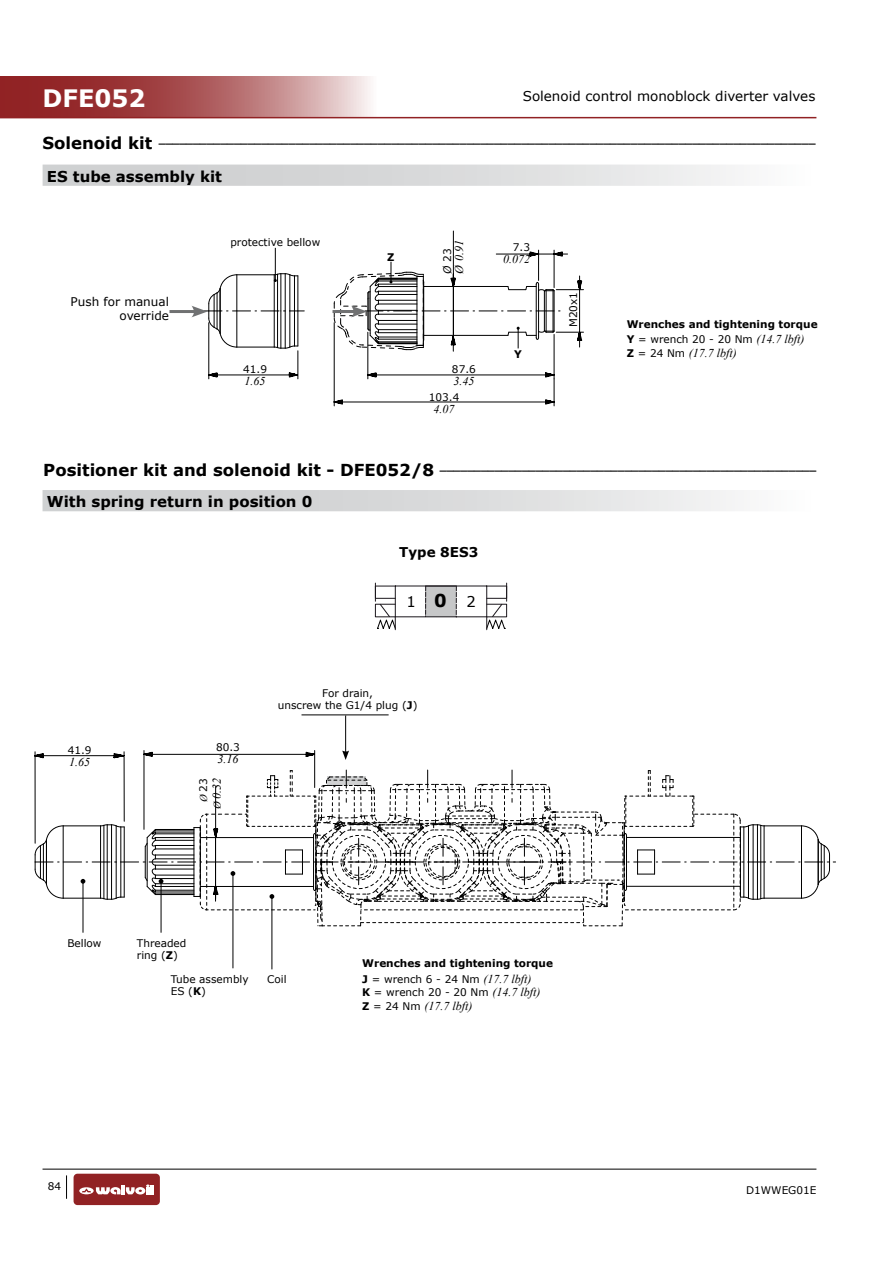
<style>
.page{position:relative;width:893px;height:1263px;background:#fff}
.page>*{position:absolute;margin:0;border:0;box-sizing:border-box;transform-origin:0 0}
.t1{font:700 24px "Verdana";color:#fff}
.t2{font:700 15px "Verdana";color:#000}
.t3{font:14.85px "Verdana";color:#000}
.t4{font:13.5px "Verdana";color:#000}
.t5{font:700 13.5px "Verdana";color:#000}
.t6{font:italic 12px "Times New Roman";color:#000}
.t7{font:12px/14.4px "Verdana";color:#000;text-align:right}
.t8{font:700 11.85px "Verdana";color:#000}
.t9{font:10.5px/12px "Verdana";color:#000}
.t10{font:700 10.5px "Verdana";color:#000}
.t11{font:700 9.6px "Verdana";color:#000}
.s1{font-size:16.5px}
.s2{font-style:italic}
.s3{font-weight:700}
.s4{font-family:"Times New Roman";font-style:italic;font-size:12px}
.s5{font-family:"Verdana";font-weight:700;font-style:normal;font-size:10.5px}
.s6{font-family:"Verdana";font-style:normal;font-size:10.5px}
.s7{font-weight:700;font-size:17.85px}
.s8{font-family:"Times New Roman";font-style:italic}
.s9{font-size:10.5px}
</style>
<div class="page">
<svg style="left:0;top:77px;width:378px;height:40px;background:#b16465"></svg>
<hr style="left:0;top:117px;width:816px;height:1px;background:#912224">
<hr style="left:43px;top:1169px;width:773px;height:1px;background:#000">
<svg style="left:66px;top:1175px;width:1px;height:24px"></svg>
<div style="left:74px;top:1174px;width:86px;height:31px;background:#912224;border-radius:4px"></div>
<svg style="left:79px;top:1184px;width:75px;height:10px"></svg>
<div style="left:43px;top:496px;width:773px;height:16px;background:#f3f3f4"></div>
<div style="left:43px;top:490px;width:773px;height:21px;background:linear-gradient(to right,#c6c8c9,#f5f5f5)"></div>
<hr style="left:233px;top:873px;width:1px;height:95px;background:#000">
<hr style="left:301px;top:714px;width:88px;height:1px;background:#000">
<hr style="left:272px;top:896px;width:1px;height:73px;background:#000">
<hr style="left:161px;top:881px;width:1px;height:52px;background:#000">
<hr style="left:83px;top:881px;width:1px;height:52px;background:#000">
<svg style="left:34px;top:715px;width:802px;height:211px"></svg>
<svg style="left:375px;top:583px;width:132px;height:47px"></svg>
<div style="left:43px;top:165px;width:773px;height:21px;background:linear-gradient(to right,#c6c8c9,#f5f5f5)"></div>
<hr style="left:169px;top:310px;width:28px;height:3px;background:#707172">
<svg style="left:332px;top:231px;width:251px;height:175px"></svg>
<hr style="left:275px;top:248px;width:1px;height:32px;background:#000">
<svg style="left:191px;top:273px;width:114px;height:106px"></svg>
<h1 class="t1" style="left:43px;top:81px;width:105px">DFE052</h1>
<p class="t4" style="left:523px;top:87px;width:294px">Solenoid control monoblock diverter valves</p>
<p class="t11" style="left:43px;top:133px;width:774px"><span class="s1">Solenoid kit</span> ________________________________________________________________________________________________</p>
<h2 class="t2" style="left:47px;top:165px;width:177px">ES tube assembly kit</h2>
<p class="t7" style="left:71px;top:294px;width:100px">Push for manual override</p>
<p class="t9" style="left:230px;top:236px;width:91px">protective bellow</p>
<p class="t9" style="left:243px;top:363px;width:25px">41.9</p>
<p class="t6" style="left:245px;top:373px;width:22px">1.65</p>
<p class="t10" style="left:387px;top:249px;width:9px">Z</p>
<p class="t9" style="left:441px;top:274px;width:27px;rotate:-90deg"><span class="s2">Ø</span> 23</p>
<p class="t6" style="left:451px;top:274px;width:35px;rotate:-90deg">Ø 0.91</p>
<p class="t9" style="left:513px;top:241px;width:19px">7.3</p>
<p class="t6" style="left:503px;top:251px;width:28px">0.072</p>
<p class="t9" style="left:452px;top:363px;width:25px">87.6</p>
<p class="t6" style="left:453px;top:372px;width:22px">3.45</p>
<p class="t9" style="left:429px;top:391px;width:32px">103.4</p>
<p class="t6" style="left:434px;top:400px;width:22px">4.07</p>
<p class="t10" style="left:514px;top:346px;width:9px">Y</p>
<p class="t9" style="left:567px;top:327px;width:37px;rotate:-90deg">M20x1</p>
<p class="t10" style="left:627px;top:317px;width:192px">Wrenches and tightening torque</p>
<p class="t9" style="left:627px;top:333px;width:179px"><span class="s3">Y</span> = wrench 20 - 20 Nm <span class="s4">(14.7 lbft)</span></p>
<p class="t6" style="left:627px;top:345px;width:112px"><span class="s5">Z</span> <span class="s6">= 24 Nm</span> (17.7 lbft)</p>
<p class="t11" style="left:43px;top:460px;width:774px"><span class="s1">Positioner kit and solenoid kit - DFE052/8</span> _______________________________________________________</p>
<h2 class="t2" style="left:47px;top:491px;width:267px">With spring return in position 0</h2>
<p class="t5" style="left:399px;top:542px;width:81px">Type 8ES3</p>
<p class="t8" style="left:386px;top:543px;width:42px">Tipo 8</p>
<h3 class="t3" style="left:406px;top:591px;width:71px">1<span class="s7">0</span>2</h3>
<p class="t9" style="left:278px;top:687px;width:141px;text-align:center">For drain,<br>unscrew the G1/4 plug (<span class="s3">J</span>)</p>
<p class="t9" style="left:68px;top:744px;width:25px">41.9</p>
<p class="t6" style="left:69px;top:754px;width:22px">1.65</p>
<p class="t9" style="left:216px;top:741px;width:25px">80.3</p>
<p class="t6" style="left:218px;top:751px;width:22px">3.16</p>
<p class="t9" style="left:197px;top:802px;width:25px;rotate:-90deg"><span class="s8">Ø</span> 23</p>
<p class="t6" style="left:208px;top:809px;width:33px;rotate:-90deg"><span class="s9">Ø</span> 0.32</p>
<p class="t9" style="left:67px;top:937px;width:36px">Bellow</p>
<p class="t9" style="left:137px;top:937px;width:51px">Threaded ring (<span class="s3">Z</span>)</p>
<p class="t10" style="left:362px;top:956px;width:192px">Wrenches and tightening torque</p>
<p class="t9" style="left:171px;top:973px;width:79px">Tube assembly<br>ES (<span class="s3">K</span>)</p>
<p class="t9" style="left:267px;top:973px;width:21px">Coil</p>
<p class="t9" style="left:362px;top:972px;width:180px;line-height:13.5px"><span class="s3">J</span> = wrench 6 - 24 Nm <span class="s4">(17.7 lbft)<br></span><span class="s3">K</span> = wrench 20 - 20 Nm <span class="s4">(14.7 lbft)</span></p>
<p class="t6" style="left:362px;top:997px;width:112px"><span class="s5">Z</span> <span class="s6">= 24 Nm</span> (17.7 lbft)</p>
<p class="t9" style="left:48px;top:1180px;width:15px">84</p>
<p class="t9" style="left:746px;top:1184px;width:72px">D1WWEG01E</p>
</div>
